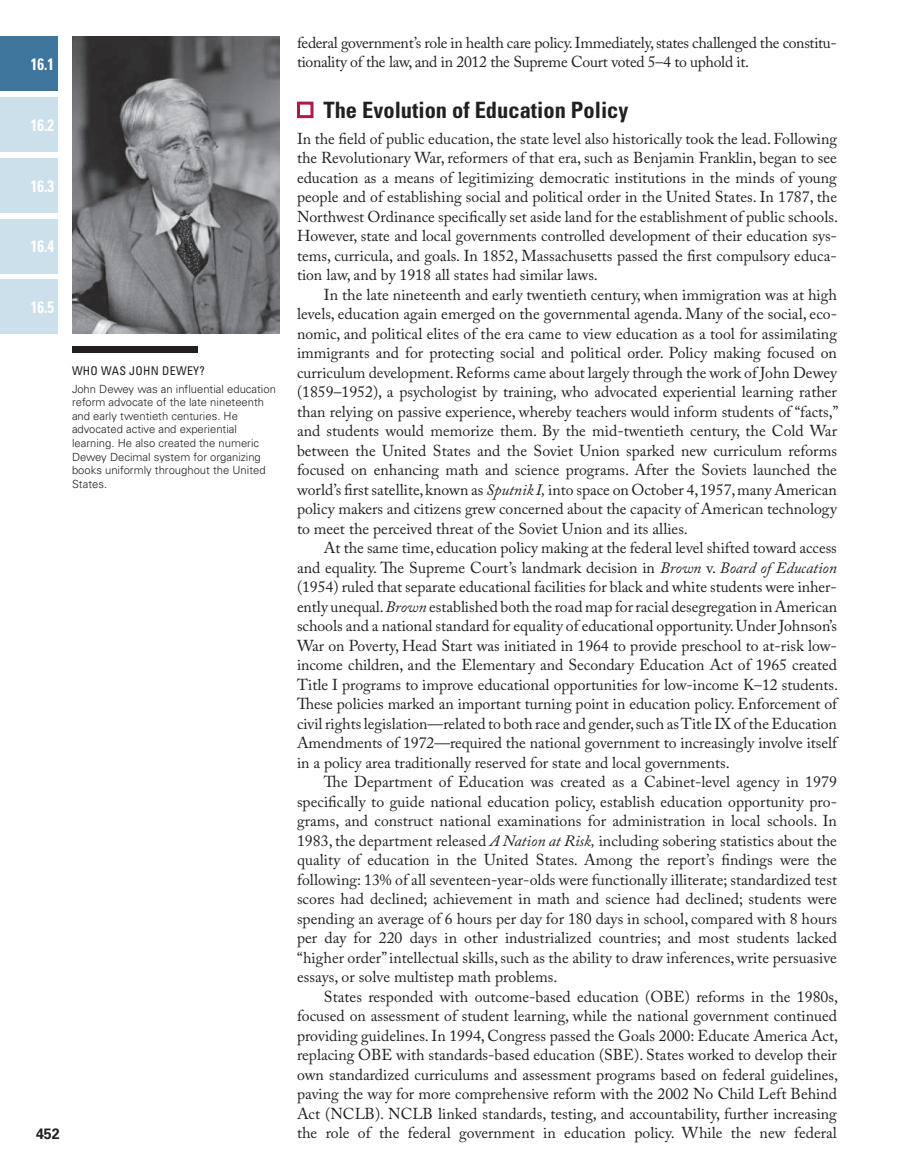
<style>
.page{position:relative;width:918px;height:1175px;background:#fff}
.page>*{position:absolute;margin:0;border:0;box-sizing:border-box;transform-origin:0 0}
.t1{font:700 condensed 22.5px "Univers LT Std";color:#231f20}
.t2{font:700 condensed 16.5px "Univers LT Std";color:#fff;scale:.9 1}
.t3{font:15.75px/19.5px "Adobe Caslon Pro";color:#231f20;text-align:justify}
.t4{font:15.75px/19.5px "Adobe Caslon Pro";letter-spacing:-.02em;color:#231f20}
.t5{font:700 15px "Univers LT Std";color:#231f20;scale:.95 1}
.t6{font:condensed 12px "Univers LT Std";letter-spacing:.025em;color:#231f20}
.t7{font:300 11.25px/13.5px "Univers LT Std";color:#231f20}
.s1{font-style:italic}
</style>
<div class="page">
<div style="left:0;top:218px;width:58px;height:55px;background:#cce0eb"></div>
<div style="left:0;top:97px;width:58px;height:55px;background:#cce0eb"></div>
<div style="left:0;top:279px;width:58px;height:55px;background:#cce0eb"></div>
<div style="left:0;top:158px;width:58px;height:55px;background:#cce0eb"></div>
<div style="left:0;top:36px;width:58px;height:55px;background:#3e759c"></div>
<div style="left:297px;top:102px;width:17px;height:16px;border:3px solid #b11844"></div>
<img style="left:72px;top:36px;width:207px;height:297px">
<div style="left:72px;top:346px;width:126px;height:6px;background:#231f20"></div>
<p class="t2" style="left:31px;top:54px;width:27px">16.1</p>
<p class="t2" style="left:31px;top:115px;width:27px">16.2</p>
<p class="t2" style="left:31px;top:175px;width:27px">16.3</p>
<p class="t2" style="left:31px;top:236px;width:27px">16.4</p>
<p class="t2" style="left:31px;top:297px;width:27px">16.5</p>
<p class="t6" style="left:72px;top:363px;width:134px">WHO WAS JOHN DEWEY?</p>
<p class="t7" style="left:72px;top:382px;width:205px">John Dewey was an influential education reform advocate of the late nineteenth and early twentieth centuries. He advocated active and experiential learning. He also created the numeric Dewey Decimal system for organizing books uniformly throughout the United States.</p>
<p class="t5" style="left:36px;top:1124px;width:27px">452</p>
<p class="t4" style="left:297px;top:32px;width:541px">federal government’s role in health care policy. Immediately, states challenged the constitu&shy;tionality of the law, and in 2012 the Supreme Court voted 5–4 to uphold it.</p>
<h1 class="t1" style="left:323px;top:96px;width:307px">The Evolution of Education Policy</h1>
<p class="t3" style="left:297px;top:128px;width:543px">In the field of public education, the state level also historically took the lead. Following the Revolutionary War, reformers of that era, such as Benjamin Franklin, began to see education as a means of legitimizing democratic institutions in the minds of young people and of establishing social and political order in the United States. In 1787, the Northwest Ordinance specifically set aside land for the establishment of public schools.<br>However, state and local governments controlled development of their education sys&shy;tems, curricula, and goals. In 1852, Massachusetts passed the first compulsory educa&shy;tion law, and by 1918 all states had similar laws.</p>
<p class="t3" style="left:297px;top:284px;width:543px;text-indent:27px">In the late nineteenth and early twentieth century, when immigration was at high levels, education again emerged on the governmental agenda. Many of the social, eco&shy;nomic, and political elites of the era came to view education as a tool for assimilating immigrants and for protecting social and political order. Policy making focused on curriculum development. Reforms came about largely through the work of John Dewey (1859–1952), a psychologist by training, who advocated experiential learning rather than relying on passive experience, whereby teachers would inform students of “facts,” and students would memorize them. By the mid-twentieth century, the Cold War between the United States and the Soviet Union sparked new curriculum reforms focused on enhancing math and science programs. After the Soviets launched the world’s first satellite, known as <span class="s1">Sputnik I,</span> into space on October 4, 1957, many American policy makers and citizens grew concerned about the capacity of American technology to meet the perceived threat of the Soviet Union and its allies.</p>
<p class="t3" style="left:297px;top:538px;width:543px;text-indent:27px">At the same time, education policy making at the federal level shifted toward access and equality. The Supreme Court’s landmark decision in <span class="s1">Brown</span> v. <span class="s1">Board of Education </span>(1954) ruled that separate educational facilities for black and white students were inher&shy;ently unequal. <span class="s1">Brown</span> established both the road map for racial desegregation in American schools and a national standard for equality of educational opportunity. Under Johnson’s War on Poverty, Head Start was initiated in 1964 to provide preschool to at-risk low&shy;income children, and the Elementary and Secondary Education Act of 1965 created Title I programs to improve educational opportunities for low-income K–12 students.<br>These policies marked an important turning point in education policy. Enforcement of civil rights legislation—related to both race and gender, such as Title IX of the Education Amendments of 1972—required the national government to increasingly involve itself in a policy area traditionally reserved for state and local governments.</p>
<p class="t3" style="left:297px;top:772px;width:542px;text-indent:27px">The Department of Education was created as a Cabinet-level agency in 1979 specifically to guide national education policy, establish education opportunity pro&shy;grams, and construct national examinations for administration in local schools. In 1983, the department released <span class="s1">A Nation at Risk,</span> including sobering statistics about the quality of education in the United States. Among the report’s findings were the following: 13% of all seventeen-year-olds were functionally illiterate; standardized test scores had declined; achievement in math and science had declined; students were spending an average of 6 hours per day for 180 days in school, compared with 8 hours per day for 220 days in other industrialized countries; and most students lacked “higher order” intellectual skills, such as the ability to draw inferences, write persuasive essays, or solve multistep math problems.</p>
<p class="t3" style="left:297px;top:986px;width:543px;text-indent:27px">States responded with outcome-based education (OBE) reforms in the 1980s, focused on assessment of student learning, while the national government continued providing guidelines. In 1994, Congress passed the Goals 2000: Educate America Act, replacing OBE with standards-based education (SBE). States worked to develop their own standardized curriculums and assessment programs based on federal guidelines, paving the way for more comprehensive reform with the 2002 No Child Left Behind Act (NCLB). NCLB linked standards, testing, and accountability, further increasing the role of the federal government in education policy. While the new federal</p>
</div>
